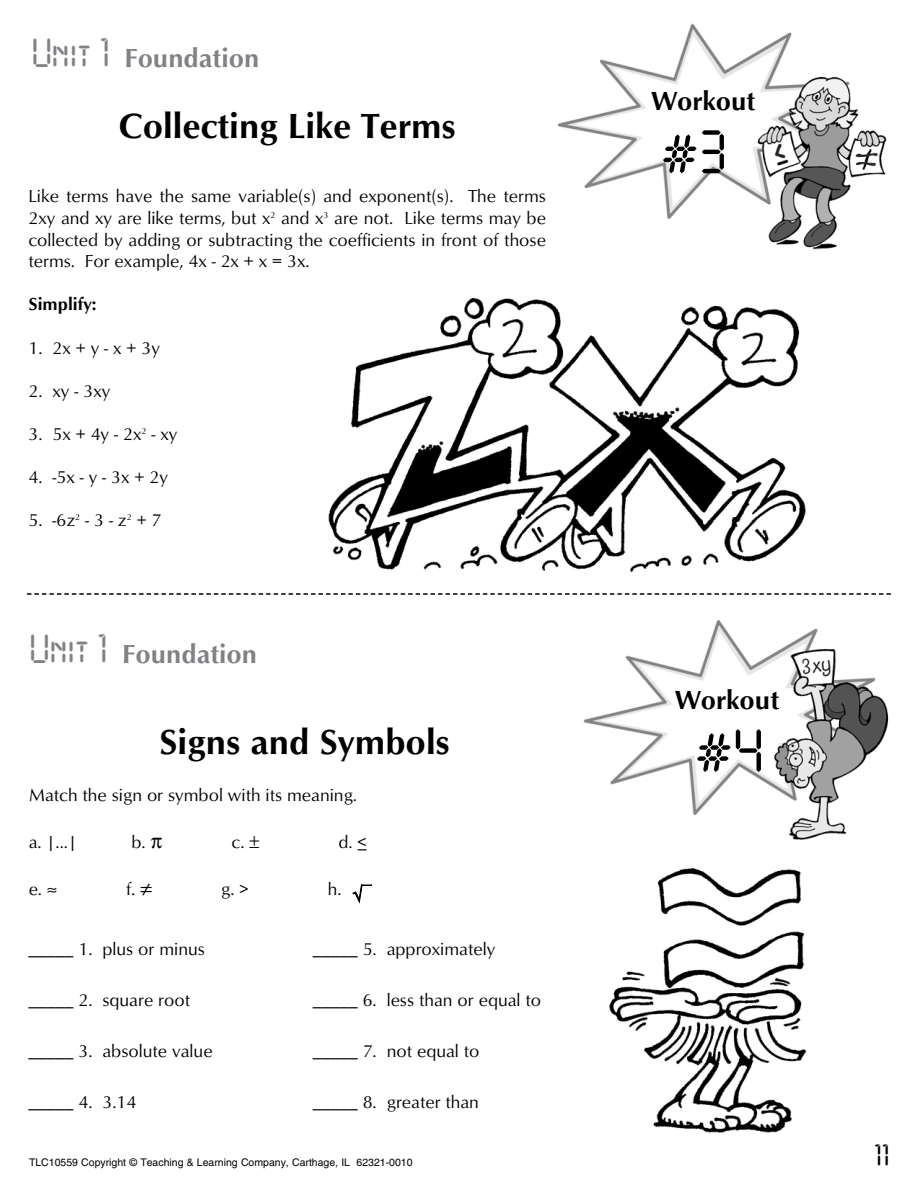
<style>
.page{position:relative;width:918px;height:1188px;background:#fff}
.page>*{position:absolute;margin:0;border:0;box-sizing:border-box;transform-origin:0 0}
.t1{font:54px "Digital ICG";color:#000}
.t2{font:500 36px "Optus T";color:#000}
.t3{font:500 27px "Optus T";color:#808285}
.t4{font:500 27px "Optus T";color:#000}
.t5{font:27px "Digital ICG";color:#000}
.t6{font:18px/21.6px "Optus T";color:#000;text-align:justify}
.t7{font:500 18px "Optus T";color:#000}
.t8{font:10.5px "Helvetica";color:#000}
.s1{font-family:"Digital ICG";font-weight:400;font-size:36px}
</style>
<div class="page">
<svg style="left:27px;top:593px;width:864px;height:2px"></svg>
<img style="left:557px;top:23px;width:330px;height:227px">
<img style="left:583px;top:619px;width:306px;height:221px">
<img style="left:328px;top:297px;width:478px;height:276px">
<img style="left:609px;top:868px;width:198px;height:265px">
<svg style="left:352px;top:884px;width:20px;height:19px"></svg>
<p class="t3" style="left:32px;top:42px;width:229px"><span class="s1">Unit 1</span> Foundation</p>
<p class="t2" style="left:118px;top:105px;width:339px">Collecting Like Terms</p>
<p class="t6" style="left:28px;top:185px;width:519px">Like terms have the same variable(s) and exponent(s). The terms 2xy and xy are like terms, but x<sup>2</sup> and x<sup>3</sup> are not. Like terms may be collected by adding or subtracting the coefficients in front of those terms. For example, 4x - 2x + x = 3x.</p>
<p class="t7" style="left:28px;top:294px;width:69px">Simplify:</p>
<p class="t6" style="left:28px;top:336px;width:133px">1. 2x + y - x + 3y</p>
<p class="t6" style="left:28px;top:380px;width:83px">2. xy - 3xy</p>
<p class="t6" style="left:28px;top:423px;width:150px">3. 5x + 4y - 2x<sup>2</sup> - xy</p>
<p class="t6" style="left:29px;top:466px;width:141px">4. -5x - y - 3x + 2y</p>
<p class="t6" style="left:29px;top:509px;width:135px">5. -6z<sup>2</sup> - 3 - z<sup>2</sup> + 7</p>
<p class="t3" style="left:30px;top:638px;width:229px"><span class="s1">Unit 1</span> Foundation</p>
<p class="t2" style="left:159px;top:721px;width:292px">Signs and Symbols</p>
<p class="t6" style="left:29px;top:784px;width:330px">Match the sign or symbol with its meaning.</p>
<p class="t6" style="left:29px;top:831px;width:50px">a. |...|</p>
<p class="t6" style="left:132px;top:831px;width:16px">b.</p>
<p class="t6" style="left:232px;top:831px;width:29px">c. ±</p>
<p class="t6" style="left:339px;top:831px;width:30px">d. &lt;</p>
<p class="t6" style="left:29px;top:878px;width:30px">e. ≈</p>
<p class="t6" style="left:126px;top:878px;width:27px">f. ≠</p>
<p class="t6" style="left:221px;top:878px;width:29px">g. &gt;</p>
<p class="t6" style="left:328px;top:878px;width:15px">h.</p>
<p class="t6" style="left:28px;top:938px;width:178px">_____ 1. plus or minus</p>
<p class="t6" style="left:28px;top:989px;width:163px">_____ 2. square root</p>
<p class="t6" style="left:28px;top:1040px;width:186px">_____ 3. absolute value</p>
<p class="t6" style="left:28px;top:1091px;width:109px">_____ 4. 3.14</p>
<p class="t6" style="left:313px;top:938px;width:184px">_____ 5. approximately</p>
<p class="t6" style="left:313px;top:989px;width:230px">_____ 6. less than or equal to</p>
<p class="t6" style="left:313px;top:1040px;width:168px">_____ 7. not equal to</p>
<p class="t6" style="left:313px;top:1091px;width:168px">_____ 8. greater than</p>
<p class="t8" style="left:29px;top:1156px;width:385px">TLC10559 Copyright © Teaching &amp; Learning Company, Carthage, IL 62321-0010</p>
<p class="t4" style="left:651px;top:85px;width:106px">Workout</p>
<p class="t1" style="left:660px;top:116px;width:68px">#3</p>
<p class="t4" style="left:675px;top:684px;width:106px">Workout</p>
<p class="t1" style="left:694px;top:715px;width:71px">#4</p>
<p class="t5" style="left:874px;top:1137px;width:17px">11</p>
</div>
